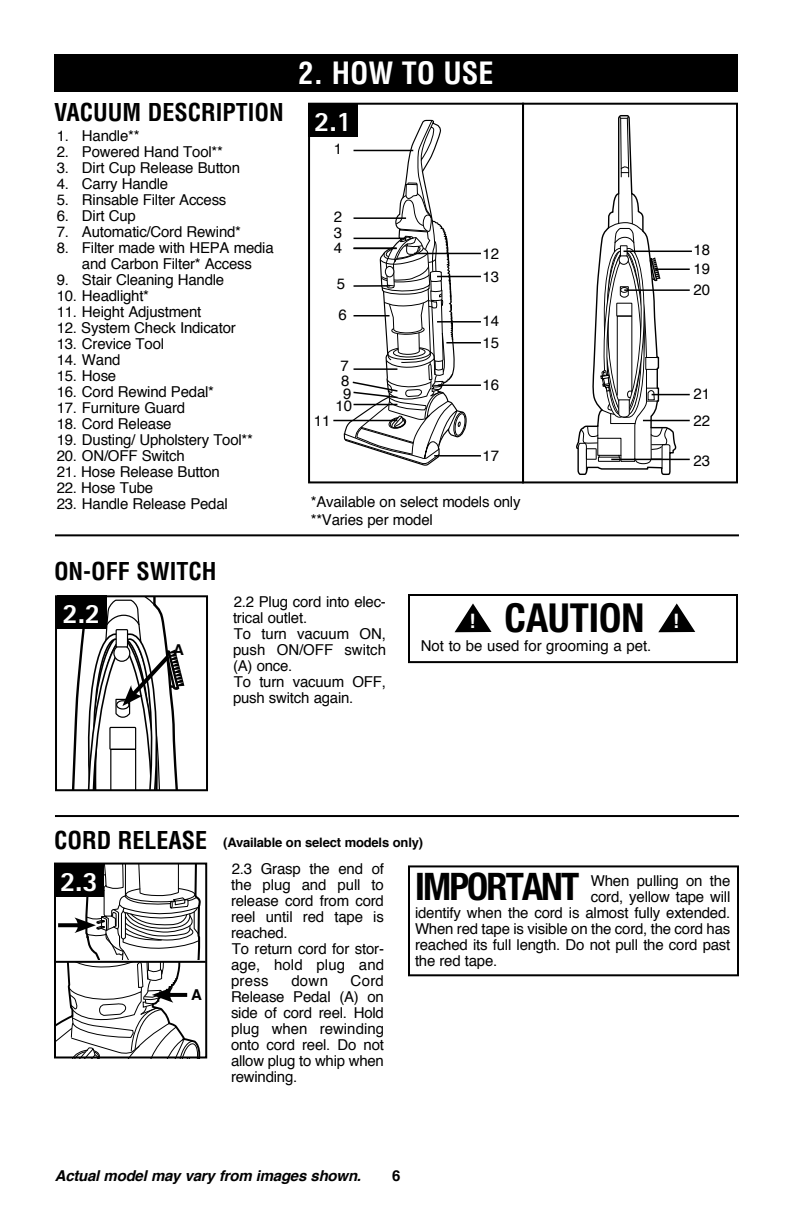
<style>
.page{position:relative;width:792px;height:1224px;background:#fff}
.page>*{position:absolute;margin:0;border:0;box-sizing:border-box;transform-origin:0 0}
.t1{font:700 condensed 40px "Helvetica Neue";color:#000}
.t2{font:700 condensed 38px "Helvetica Neue";letter-spacing:-.05em;color:#000}
.t3{font:700 condensed 30px "Helvetica";color:#fff}
.t4{font:800 28px "Rotis Sans Serif";color:#fff}
.t5{font:700 condensed 24px "Helvetica";color:#000}
.t6{font:15px/16px "Helvetica";letter-spacing:-.015em;color:#000}
.t7{font:italic 700 15px "Helvetica";color:#000}
.t8{font:700 15px "Helvetica";color:#000}
.t9{font:700 13px "Helvetica";letter-spacing:-.015em;color:#000}
.s1{font-size:20px;color:#fff}
</style>
<div class="page">
<div style="left:308px;top:103px;width:216px;height:380px;border:2px solid #000"></div>
<div style="left:308px;top:103px;width:50px;height:34px;background:#000"></div>
<svg style="left:576px;top:115px;width:101px;height:361px"></svg>
<div style="left:522px;top:103px;width:216px;height:380px;border:2px solid #000"></div>
<hr style="left:55px;top:534px;width:684px;height:2px;background:#000">
<hr style="left:55px;top:815px;width:684px;height:2px;background:#000">
<div style="left:55px;top:595px;width:153px;height:196px;border:2px solid #000"></div>
<div style="left:57px;top:595px;width:50px;height:34px;background:#000"></div>
<div style="left:54px;top:54px;width:684px;height:37px;background:#000"></div>
<div style="left:408px;top:865px;width:331px;height:111px;border:2px solid #000"></div>
<svg style="left:56px;top:596px;width:151px;height:194px"></svg>
<svg style="left:344px;top:120px;width:122px;height:346px"></svg>
<hr style="left:437px;top:321px;width:44px;height:2px;background:#000">
<hr style="left:446px;top:342px;width:35px;height:1px;background:#000">
<hr style="left:438px;top:384px;width:43px;height:2px;background:#000">
<hr style="left:434px;top:455px;width:47px;height:2px;background:#000">
<hr style="left:437px;top:276px;width:44px;height:1px;background:#000">
<hr style="left:414px;top:253px;width:67px;height:1px;background:#000">
<hr style="left:333px;top:420px;width:64px;height:1px;background:#000">
<hr style="left:624px;top:289px;width:66px;height:2px;background:#000">
<hr style="left:643px;top:420px;width:47px;height:1px;background:#000">
<hr style="left:611px;top:459px;width:79px;height:1px;background:#000">
<hr style="left:652px;top:394px;width:38px;height:1px;background:#000">
<hr style="left:655px;top:268px;width:35px;height:2px;background:#000">
<hr style="left:624px;top:251px;width:68px;height:1px;background:#000">
<div style="left:408px;top:594px;width:330px;height:69px;border:2px solid #000"></div>
<svg style="left:454px;top:603px;width:38px;height:30px"></svg>
<svg style="left:658px;top:603px;width:38px;height:30px"></svg>
<div style="left:54px;top:863px;width:50px;height:34px;background:#000"></div>
<svg style="left:55px;top:864px;width:151px;height:194px"></svg>
<h3 class="t5" style="left:54px;top:98px;width:231px">VACUUM DESCRIPTION</h3>
<p class="t6" style="left:57px;top:127px;width:84px">1. Handle**</p>
<p class="t6" style="left:57px;top:143px;width:168px">2. Powered Hand Tool**</p>
<p class="t6" style="left:57px;top:159px;width:185px">3. Dirt Cup Release Button</p>
<p class="t6" style="left:57px;top:175px;width:113px">4. Carry Handle</p>
<p class="t6" style="left:57px;top:191px;width:171px">5. Rinsable Filter Access</p>
<p class="t6" style="left:57px;top:207px;width:81px">6. Dirt Cup</p>
<p class="t6" style="left:57px;top:223px;width:186px">7. Automatic/Cord Rewind*</p>
<p class="t6" style="left:57px;top:239px;width:218px;text-align:center">8. Filter made with HEPA media and Carbon Filter* Access</p>
<p class="t6" style="left:57px;top:271px;width:169px">9. Stair Cleaning Handle</p>
<p class="t6" style="left:57px;top:287px;width:94px">10. Headlight*</p>
<p class="t6" style="left:57px;top:303px;width:146px">11. Height Adjustment</p>
<p class="t6" style="left:57px;top:319px;width:181px">12. System Check Indicator</p>
<p class="t6" style="left:57px;top:335px;width:109px">13. Crevice Tool</p>
<p class="t6" style="left:57px;top:351px;width:65px">14. Wand</p>
<p class="t6" style="left:57px;top:367px;width:61px">15. Hose</p>
<p class="t6" style="left:57px;top:383px;width:159px">16. Cord Rewind Pedal*</p>
<p class="t6" style="left:57px;top:399px;width:130px">17. Furniture Guard</p>
<p class="t6" style="left:57px;top:415px;width:116px">18. Cord Release</p>
<p class="t6" style="left:57px;top:431px;width:198px">19. Dusting/ Upholstery Tool**</p>
<p class="t6" style="left:57px;top:447px;width:129px">20. ON/OFF Switch</p>
<p class="t6" style="left:57px;top:463px;width:165px">21. Hose Release Button</p>
<p class="t6" style="left:57px;top:479px;width:98px">22. Hose Tube</p>
<p class="t6" style="left:57px;top:495px;width:173px">23. Handle Release Pedal</p>
<h3 class="t5" style="left:54px;top:557px;width:164px">ON-OFF SWITCH</h3>
<h3 class="t3" style="left:299px;top:55px;width:196px">2. HOW TO USE</h3>
<h3 class="t4" style="left:314px;top:103px;width:39px">2.1</h3>
<p class="t6" style="left:334px;top:140px;width:10px">1</p>
<p class="t6" style="left:334px;top:208px;width:10px;line-height:16.6px">2<br>3</p>
<p class="t6" style="left:334px;top:240px;width:10px">4</p>
<p class="t6" style="left:337px;top:268px;width:11px;line-height:31.4px">5<br>6</p>
<p class="t6" style="left:314px;top:413px;width:18px">11</p>
<p class="t6" style="left:336px;top:359px;width:18px;line-height:13.4px;text-align:center">7<br>8<br>9<br>10</p>
<p class="t6" style="left:483px;top:241px;width:18px;line-height:23px">12<br>13</p>
<p class="t6" style="left:483px;top:310px;width:18px;line-height:21.4px">14<br>15</p>
<p class="t6" style="left:483px;top:377px;width:18px">16</p>
<p class="t6" style="left:483px;top:447px;width:18px">17</p>
<p class="t6" style="left:311px;top:492px;width:211px;line-height:18px">*Available on select models only **Varies per model</p>
<h3 class="t4" style="left:63px;top:596px;width:39px">2.2</h3>
<p class="t8" style="left:173px;top:637px;width:12px">A</p>
<p class="t6" style="left:233px;top:593px;width:155px">2.2 Plug cord into elec&shy;trical outlet.<br>To turn vacuum ON, push ON/OFF switch (A) once.<br>To turn vacuum OFF, push switch again.</p>
<h1 class="t1" style="left:470px;top:593px;width:211px"><span class="s1">!</span> CAUTION <span class="s1">!</span></h1>
<p class="t6" style="left:421px;top:637px;width:232px">Not to be used for grooming a pet.</p>
<p class="t6" style="left:693px;top:240px;width:18px;line-height:18.8px">18<br>19</p>
<p class="t6" style="left:693px;top:282px;width:18px">20</p>
<p class="t6" style="left:693px;top:380px;width:18px;line-height:26.6px">21<br>22</p>
<p class="t6" style="left:693px;top:452px;width:18px">23</p>
<h3 class="t5" style="left:54px;top:826px;width:155px">CORD RELEASE</h3>
<p class="t9" style="left:223px;top:832px;width:201px">(Available on select models only)</p>
<h3 class="t4" style="left:60px;top:863px;width:39px">2.3</h3>
<p class="t8" style="left:191px;top:983px;width:12px">A</p>
<p class="t6" style="left:231px;top:860px;width:155px">2.3 Grasp the end of the plug and pull to release cord from cord reel until red tape is reached.<br>To return cord for stor&shy;age, hold plug and press</p>
<p class="t6" style="left:231px;top:973px;width:155px;text-align:justify;text-indent:120px">Cord Release Pedal (A) on side of cord reel. Hold plug when rewinding onto cord reel. Do not allow plug to whip when rewinding.</p>
<p class="t6" style="left:291px;top:973px;width:38px">down</p>
<h2 class="t2" style="left:415px;top:863px;width:166px">IMPORTANT</h2>
<p class="t6" style="left:591px;top:872px;width:141px">When pulling on the</p>
<p class="t6" style="left:591px;top:888px;width:141px">cord, yellow tape will</p>
<p class="t6" style="left:415px;top:904px;width:317px">identify when the cord is almost fully extended.</p>
<p class="t6" style="left:415px;top:920px;width:317px">When red tape is visible on the cord, the cord has</p>
<p class="t6" style="left:415px;top:936px;width:317px">reached its full length. Do not pull the cord past</p>
<p class="t6" style="left:415px;top:952px;width:84px">the red tape.</p>
<p class="t7" style="left:55px;top:1164px;width:313px">Actualmodelmayvaryfrom imagesshown.</p>
<p class="t8" style="left:392px;top:1164px;width:10px">6</p>
</div>
